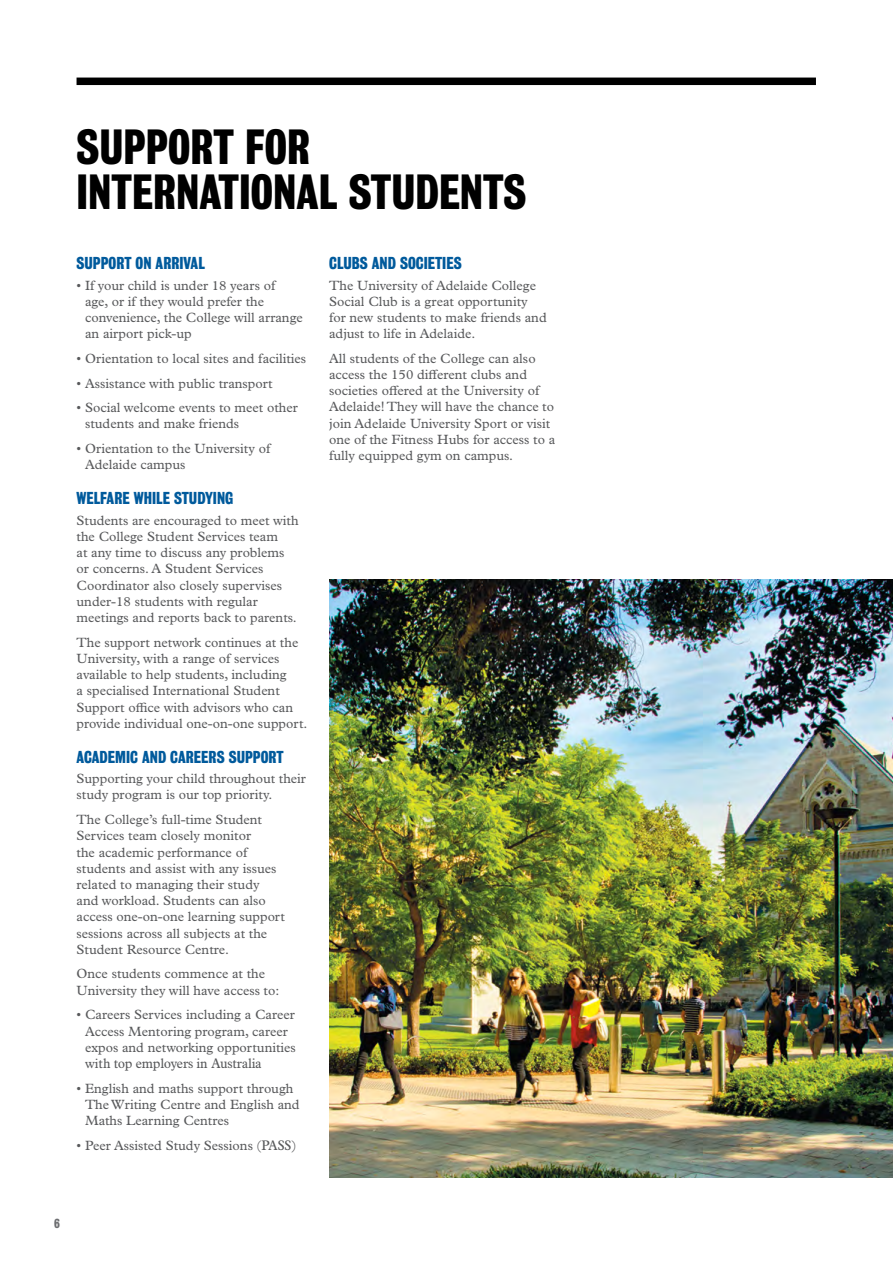
<style>
.page{position:relative;width:893px;height:1263px;background:#fff}
.page>*{position:absolute;margin:0;border:0;box-sizing:border-box;transform-origin:0 0}
.t1{font:700 45px/45px "Bureau Grot Condensed";color:#000}
.t2{font:700 15.75px "Bureau Grot Condensed";color:#005a9c}
.t3{font:13.5px/16.2px "Plantin MT Pro";color:#58595b}
.t4{font:13.5px "News Plantin MT Std";color:#58595b}
.t5{font:700 12px "Bureau Grot Condensed";color:#6d6e71}
.s1{font-family:"Plantin MT Pro"}
.s2{font-family:"News Plantin MT Std"}
</style>
<div class="page">
<img style="left:329px;top:579px;width:564px;height:599px">
<div style="left:77px;top:78px;width:739px;height:7px;background:#000"></div>
<img style="left:341px;top:579px;width:552px;height:422px">
<h1 class="t1" style="left:77px;top:124px;width:451px">SUPPORT FOR<br>INTERNATIONAL STUDENTS</h1>
<p class="t2" style="left:77px;top:254px;width:130px">SUPPORT ON ARRIVAL</p>
<p class="t3" style="left:85px;top:277px;width:219px;text-indent:-9px">• If your child is under 18 years of<br>age, or if they would prefer the convenience, the College will arrange an airport pick-up</p>
<p class="t3" style="left:77px;top:350px;width:231px">• Orientation to local sites and facilities</p>
<p class="t3" style="left:77px;top:375px;width:198px">• Assistance with public transport</p>
<p class="t3" style="left:85px;top:400px;width:214px;text-indent:-9px">• Social welcome events to meet other students and make friends</p>
<p class="t3" style="left:85px;top:441px;width:187px;text-indent:-9px">• Orientation to the University of<br>Adelaide campus</p>
<p class="t2" style="left:77px;top:489px;width:158px">WELFARE WHILE STUDYING</p>
<p class="t3" style="left:77px;top:512px;width:224px">Students are encouraged to meet with the College Student Services team<br>at any time to discuss any problems or concerns. A Student Services Coordinator also closely supervises under-18 students with regular meetings and reports back to parents.</p>
<p class="t3" style="left:77px;top:634px;width:232px">The support network continues at the University, with a range of services available to help students, including<br>a specialised International Student Support office with advisors who can provide individual one-on-one support.</p>
<p class="t2" style="left:77px;top:748px;width:209px">ACADEMIC AND CAREERS SUPPORT</p>
<p class="t3" style="left:77px;top:771px;width:231px">Supporting your child throughout their study program is our top priority.</p>
<p class="t3" style="left:77px;top:811px;width:210px">The College’s full-time Student<br>Services team closely monitor<br>the academic performance of students and assist with any issues related to managing their study<br>and workload. Students can also access one-on-one learning support sessions across all subjects at the<br>Student Resource Centre.</p>
<p class="t3" style="left:77px;top:966px;width:204px">Once students commence at the<br>University they will have access to:</p>
<p class="t3" style="left:85px;top:1007px;width:212px;text-indent:-9px">• Careers Services including a Career<br>Access Mentoring program, career expos and networking opportunities</p>
<p class="t4" style="left:85px;top:1055px;width:178px"><span class="s1">wi</span>th top employers in Australia</p>
<p class="t3" style="left:85px;top:1080px;width:216px;text-indent:-9px"><span class="s2">•</span> English and maths support through<br>The Writing Centre and English and<br>Maths Learning Centres</p>
<p class="t3" style="left:77px;top:1137px;width:221px">• Peer Assisted Study Sessions <span class="s2">(PASS)</span></p>
<p class="t2" style="left:329px;top:254px;width:134px">CLUBS AND SOCIETIES</p>
<p class="t3" style="left:329px;top:277px;width:219px">The University of Adelaide College Social Club is a great opportunity for new students to make friends and adjust to life in Adelaide.</p>
<p class="t3" style="left:329px;top:350px;width:228px">All students of the College can also access the 150 different clubs and societies offered at the University of Adelaide! They will have the chance to join Adelaide University Sport or visit one of the Fitness Hubs for access to a fully equipped gym on campus.</p>
<p class="t5" style="left:54px;top:1216px;width:7px">6</p>
</div>
